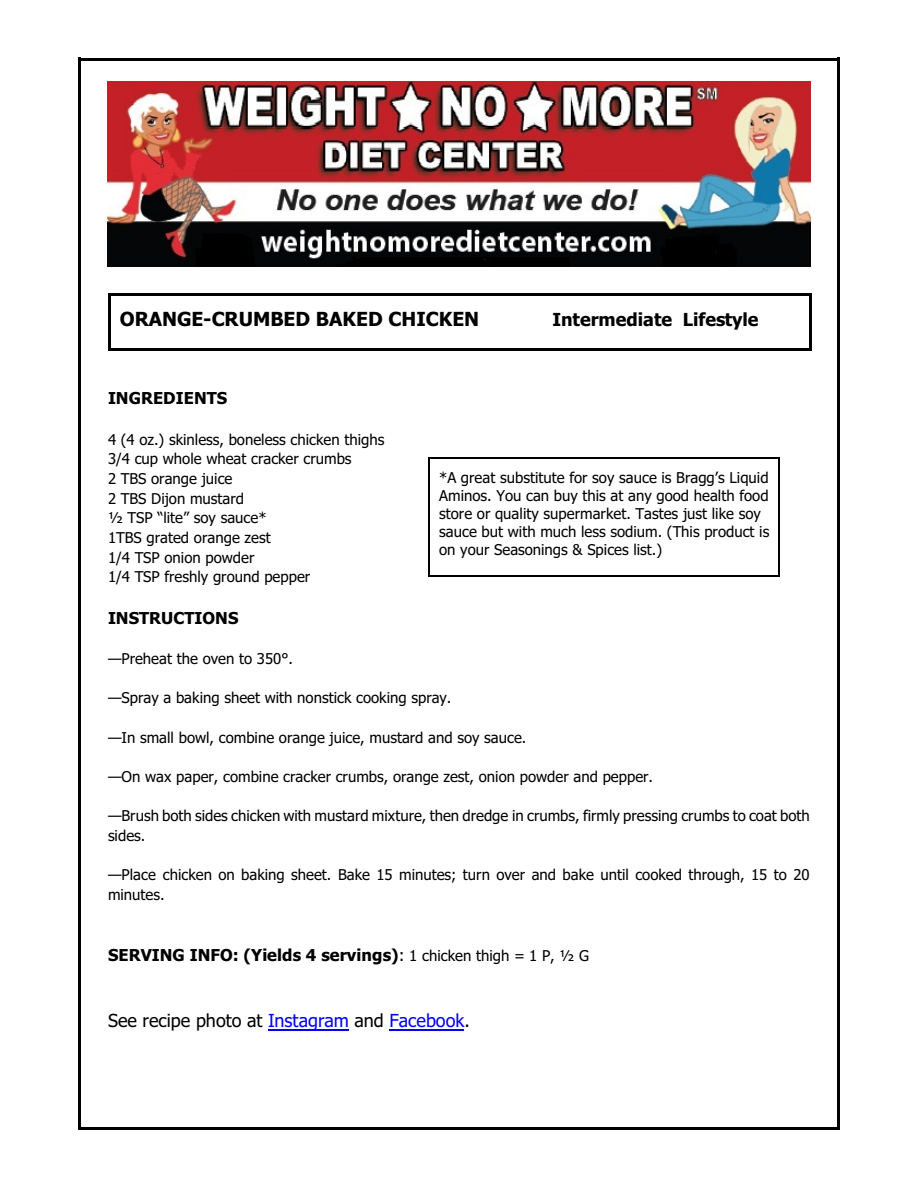
<style>
.page{position:relative;width:918px;height:1188px;background:#fff}
.page>*{position:absolute;margin:0;border:0;box-sizing:border-box;transform-origin:0 0}
.t1{font:700 19.5px "Tahoma";color:#000}
.t2{font:18px "Tahoma";color:#000}
.t3{font:700 18px "Tahoma";color:#000}
.t4{font:700 16.5px "Tahoma";color:#000}
.t5{font:15px/19.6px "Tahoma";color:#000}
.s1{font-weight:400}
.s2{font-weight:400;font-size:15px}
.s3{color:#00f}
</style>
<div class="page">
<hr style="left:78px;top:58px;width:3px;height:1072px;background:#000">
<hr style="left:837px;top:58px;width:3px;height:1072px;background:#000">
<hr style="left:78px;top:58px;width:762px;height:2px;background:#000">
<hr style="left:78px;top:1127px;width:762px;height:3px;background:#000">
<img style="left:108px;top:81px;width:702px;height:185px">
<hr style="left:108px;top:293px;width:3px;height:57px;background:#000">
<hr style="left:809px;top:293px;width:3px;height:57px;background:#000">
<hr style="left:108px;top:293px;width:704px;height:3px;background:#000">
<hr style="left:108px;top:348px;width:704px;height:2px;background:#000">
<hr style="left:268px;top:1030px;width:81px;height:1px;background:#00f">
<hr style="left:390px;top:1030px;width:74px;height:1px;background:#00f">
<hr style="left:429px;top:457px;width:1px;height:120px;background:#000">
<hr style="left:778px;top:457px;width:2px;height:120px;background:#000">
<hr style="left:429px;top:457px;width:350px;height:1px;background:#000">
<hr style="left:429px;top:576px;width:350px;height:1px;background:#000">
<h1 class="t1" style="left:120px;top:311px;width:361px">ORANGE-CRUMBED BAKED CHICKEN</h1>
<p class="t3" style="left:552px;top:313px;width:208px">Intermediate Lifestyle</p>
<p class="t4" style="left:108px;top:392px;width:121px">INGREDIENTS</p>
<p class="t5" style="left:108px;top:431px;width:278px">4 (4 oz.) skinless, boneless chicken thighs<br>3/4 cup whole wheat cracker crumbs<br>2 TBS orange juice<br>2 TBS Dijon mustard<br>½ TSP “lite” soy sauce*<br>1TBS grated orange zest<br>1/4 TSP onion powder<br>1/4 TSP freshly ground pepper</p>
<p class="t4" style="left:108px;top:611px;width:132px">INSTRUCTIONS</p>
<p class="t5" style="left:108px;top:650px;width:187px">—Preheat the oven to 350°.</p>
<p class="t5" style="left:108px;top:689px;width:345px">—Spray a baking sheet with nonstick cooking spray.</p>
<p class="t5" style="left:108px;top:728px;width:420px">—In small bowl, combine orange juice, mustard and soy sauce.</p>
<p class="t5" style="left:108px;top:768px;width:547px">—On wax paper, combine cracker crumbs, orange zest, onion powder and pepper.</p>
<p class="t5" style="left:108px;top:807px;width:703px">—Brush both sides chicken with mustard mixture, then dredge in crumbs, firmly pressing crumbs to coat both sides.</p>
<p class="t5" style="left:108px;top:866px;width:703px">—Place chicken on baking sheet. Bake 15 minutes; turn over and bake until cooked through, 15 to 20 minutes.</p>
<p class="t5" style="left:439px;top:469px;width:332px;line-height:18px">*A great substitute for soy sauce is Bragg’s Liquid Aminos. You can buy this at any good health food store or quality supermarket. Tastes just like soy sauce but with much less sodium. (This product is on your Seasonings &amp; Spices list.)</p>
<p class="t4" style="left:108px;top:948px;width:483px">SERVING INFO: (Yields 4 servings)<span class="s1">:</span> <span class="s2">1 chicken thigh = 1 P, ½ G</span></p>
<p class="t2" style="left:108px;top:1013px;width:363px">See recipe photo at <span class="s3">Instagram</span> and <span class="s3">Facebook</span>.</p>
</div>
